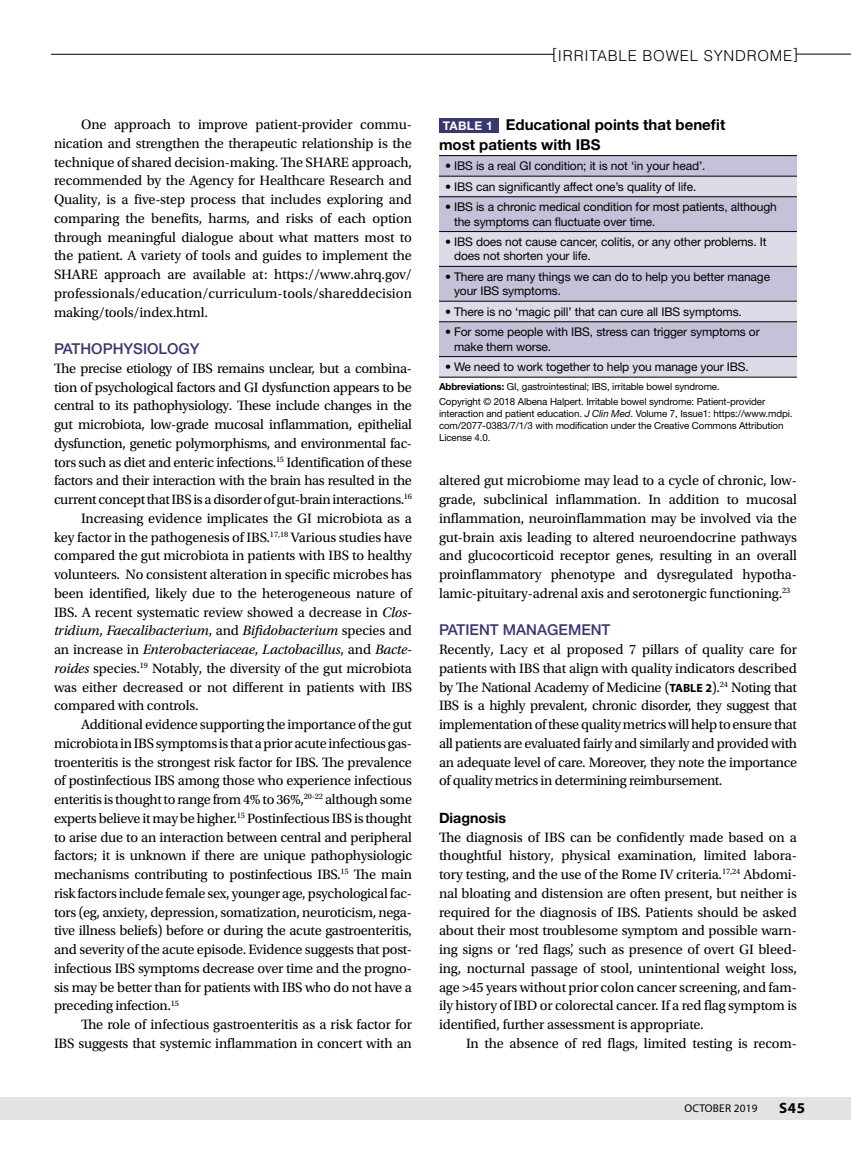
<style>
.page{position:relative;width:851px;height:1161px;background:#fff}
.page>*{position:absolute;margin:0;border:0;box-sizing:border-box;transform-origin:0 0}
.t1{font:700 15px/19.5px "Helvetica Neue LT Std";color:#000}
.t2{font:500 15px "Helvetica Neue LT Std";color:#383771}
.t3{font:300 15px "Helvetica LT Std";letter-spacing:.05em;color:#000}
.t4{font:700 15px "Myriad Pro";color:#000}
.t5{font:14.25px/18.8px "Utopia Std";letter-spacing:-.02em;color:#000;text-align:justify}
.t6{font:italic 14.25px "Utopia Std";letter-spacing:-.01em;color:#000}
.t7{font:700 14.25px "Helvetica Neue LT Std";color:#000}
.t8{font:12px/14.2px "Helvetica Neue LT Std";letter-spacing:-.01em;color:#000}
.t9{font:11.25px "Myriad Pro";letter-spacing:.02em;color:#000}
.t10{font:9.75px/12px "Helvetica Neue LT Std";letter-spacing:-.01em;color:#000}
.s1{font-style:italic}
.s2{font-style:normal}
.s3{font-size:12px;color:#fff}
.s4{font-weight:700}
.s5{font-family:"Myriad Pro";font-weight:700;font-size:12px}
</style>
<div class="page">
<div style="left:0;top:1097px;width:850px;height:23px;background:#e2e3e4"></div>
<hr style="left:51px;top:54px;width:503px;height:1px;background:#000">
<hr style="left:796px;top:54px;width:54px;height:1px;background:#000">
<div style="left:439px;top:118px;width:59px;height:15px;background:#383771"></div>
<svg style="left:439px;top:156px;width:357px;height:20px;background:#bebdd3"></svg>
<svg style="left:439px;top:177px;width:357px;height:200px;background:#cdccde"></svg>
<hr style="left:439px;top:155px;width:357px;height:1px;background:#000">
<hr style="left:439px;top:176px;width:357px;height:1px;background:#000">
<hr style="left:439px;top:196px;width:357px;height:1px;background:#000">
<hr style="left:439px;top:231px;width:357px;height:1px;background:#000">
<hr style="left:439px;top:266px;width:357px;height:1px;background:#000">
<hr style="left:439px;top:301px;width:357px;height:1px;background:#000">
<hr style="left:439px;top:321px;width:357px;height:1px;background:#000">
<hr style="left:439px;top:356px;width:357px;height:1px;background:#000">
<hr style="left:439px;top:377px;width:357px;height:1px;background:#000">
<p class="t5" style="left:54px;top:115px;width:359px;text-indent:27px">One approach to improve patient-provider commu&shy;nication and strengthen the therapeutic relationship is the technique of shared decision-making. The SHARE approach, recommended by the Agency for Healthcare Research and Quality, is a five-step process that includes exploring and comparing the benefits, harms, and risks of each option through meaningful dialogue about what matters most to the patient. A variety of tools and guides to implement the SHARE approach are available at: https://www.ahrq.gov/ professionals/education/curriculum-tools/shareddecision making/tools/index.html.</p>
<p class="t2" style="left:54px;top:340px;width:147px">PATHOPHYSIOLOGY</p>
<p class="t5" style="left:54px;top:359px;width:359px">The precise etiology of IBS remains unclear, but a combina-</p>
<p class="t5" style="left:54px;top:378px;width:359px">tion of psychological factors and GI dysfunction appears to be</p>
<p class="t5" style="left:54px;top:397px;width:359px">central to its pathophysiology. These include changes in the</p>
<p class="t5" style="left:54px;top:415px;width:359px">gut microbiota, low-grade mucosal inflammation, epithelial</p>
<p class="t5" style="left:54px;top:434px;width:359px">dysfunction, genetic polymorphisms, and environmental fac-</p>
<p class="t5" style="left:54px;top:453px;width:359px">tors such as diet and enteric infections.<sup>15</sup> Identification of these</p>
<p class="t5" style="left:54px;top:472px;width:359px">factors and their interaction with the brain has resulted in the</p>
<p class="t5" style="left:54px;top:490px;width:359px">current concept that IBS is a disorder of gut-brain interactions.<sup>16</sup></p>
<p class="t5" style="left:81px;top:509px;width:332px">Increasing evidence implicates the GI microbiota as a</p>
<p class="t5" style="left:54px;top:528px;width:359px">key factor in the pathogenesis of IBS.<sup>17,18</sup> Various studies have</p>
<p class="t5" style="left:54px;top:547px;width:359px">compared the gut microbiota in patients with IBS to healthy</p>
<p class="t5" style="left:54px;top:565px;width:359px">volunteers. No consistent alteration in specific microbes has</p>
<p class="t5" style="left:54px;top:584px;width:359px">been identified, likely due to the heterogeneous nature of</p>
<p class="t5" style="left:54px;top:603px;width:359px">IBS. A recent systematic review showed a decrease in <span class="s1">Clos-</span></p>
<p class="t6" style="left:54px;top:623px;width:359px">tridium<span class="s2">,</span> Faecalibacterium<span class="s2">, and</span> Bifidobacterium <span class="s2">species and</span></p>
<p class="t6" style="left:54px;top:642px;width:359px"><span class="s2">an increase in</span> Enterobacteriaceae<span class="s2">,</span> Lactobacillus<span class="s2">, and</span> Bacte-</p>
<p class="t5" style="left:54px;top:659px;width:359px"><span class="s1">roides</span> species.<sup>19</sup> Notably, the diversity of the gut microbiota</p>
<p class="t5" style="left:54px;top:678px;width:359px">was either decreased or not different in patients with IBS</p>
<p class="t5" style="left:54px;top:697px;width:146px">compared with controls.</p>
<p class="t5" style="left:81px;top:715px;width:332px">Additional evidence supporting the importance of the gut</p>
<p class="t5" style="left:54px;top:734px;width:359px">microbiota in IBS symptoms is that a prior acute infectious gas-</p>
<p class="t5" style="left:54px;top:753px;width:359px">troenteritis is the strongest risk factor for IBS. The prevalence</p>
<p class="t5" style="left:54px;top:772px;width:359px">of postinfectious IBS among those who experience infectious</p>
<p class="t5" style="left:54px;top:790px;width:359px">enteritis is thought to range from 4% to 36%,<sup>20-22</sup> although some</p>
<p class="t5" style="left:54px;top:809px;width:359px">experts believe it may be higher.<sup>15</sup> Postinfectious IBS is thought</p>
<p class="t5" style="left:54px;top:828px;width:359px">to arise due to an interaction between central and peripheral</p>
<p class="t5" style="left:54px;top:847px;width:359px">factors; it is unknown if there are unique pathophysiologic</p>
<p class="t5" style="left:54px;top:865px;width:359px">mechanisms contributing to postinfectious IBS.<sup>15</sup> The main</p>
<p class="t5" style="left:54px;top:884px;width:359px">risk factors include female sex, younger age, psychological fac-</p>
<p class="t5" style="left:54px;top:903px;width:359px">tors (eg, anxiety, depression, somatization, neuroticism, nega-</p>
<p class="t5" style="left:54px;top:922px;width:359px">tive illness beliefs) before or during the acute gastroenteritis,</p>
<p class="t5" style="left:54px;top:940px;width:359px">and severity of the acute episode. Evidence suggests that post-</p>
<p class="t5" style="left:54px;top:959px;width:359px">infectious IBS symptoms decrease over time and the progno-</p>
<p class="t5" style="left:54px;top:978px;width:359px">sis may be better than for patients with IBS who do not have a</p>
<p class="t5" style="left:54px;top:997px;width:126px">preceding infection.<sup>15</sup></p>
<p class="t5" style="left:81px;top:1015px;width:332px">The role of infectious gastroenteritis as a risk factor for</p>
<p class="t5" style="left:54px;top:1034px;width:359px">IBS suggests that systemic inflammation in concert with an</p>
<p class="t3" style="left:552px;top:46px;width:247px">[IRRITABLE BOWEL SYNDROME]</p>
<p class="t1" style="left:439px;top:115px;width:288px"><span class="s3">TABLE 1</span> Educational points that benefit most patients with IBS</p>
<p class="t8" style="left:445px;top:159px;width:262px">• IBS is a real GI condition; it is not ‘in your head’.</p>
<p class="t8" style="left:445px;top:179px;width:253px">• IBS can significantly affect one’s quality of life.</p>
<p class="t8" style="left:454px;top:200px;width:324px;text-indent:-9px">• IBS is a chronic medical condition for most patients, although the symptoms can fluctuate over time.</p>
<p class="t8" style="left:454px;top:235px;width:314px;text-indent:-9px">• IBS does not cause cancer, colitis, or any other problems. It does not shorten your life.</p>
<p class="t8" style="left:454px;top:269px;width:317px;text-indent:-9px">• There are many things we can do to help you better manage your IBS symptoms.</p>
<p class="t8" style="left:445px;top:304px;width:298px">• There is no ‘magic pill’ that can cure all IBS symptoms.</p>
<p class="t8" style="left:454px;top:325px;width:307px;text-indent:-9px">• For some people with IBS, stress can trigger symptoms or make them worse.</p>
<p class="t8" style="left:445px;top:360px;width:305px">• We need to work together to help you manage your IBS.</p>
<p class="t10" style="left:439px;top:379px;width:328px;line-height:15.3px"><span class="s4">Abbreviations:</span> GI, gastrointestinal; IBS, irritable bowel syndrome.<br>Copyright © 2018 Albena Halpert. Irritable bowel syndrome: Patient-provider</p>
<p class="t10" style="left:439px;top:408px;width:355px">interaction and patient education. <span class="s1">J Clin Med</span>. Volume 7, Issue1: https://www.mdpi. com/2077-0383/7/1/3 with modification under the Creative Commons Attribution<br>License 4.0.</p>
<p class="t5" style="left:439px;top:472px;width:359px">altered gut microbiome may lead to a cycle of chronic, low&shy;grade, subclinical inflammation. In addition to mucosal inflammation, neuroinflammation may be involved via the gut-brain axis leading to altered neuroendocrine pathways and glucocorticoid receptor genes, resulting in an overall proinflammatory phenotype and dysregulated hypotha&shy;lamic-pituitary-adrenal axis and serotonergic functioning.<sup>23</sup></p>
<p class="t2" style="left:439px;top:621px;width:173px">PATIENT MANAGEMENT</p>
<p class="t5" style="left:439px;top:640px;width:359px">Recently, Lacy et al proposed 7 pillars of quality care for patients with IBS that align with quality indicators described by The National Academy of Medicine (<span class="s5">TABLE 2</span>).<sup>24</sup> Noting that IBS is a highly prevalent, chronic disorder, they suggest that implementation of these quality metrics will help to ensure that all patients are evaluated fairly and similarly and provided with an adequate level of care. Moreover, they note the importance of quality metrics in determining reimbursement.</p>
<p class="t7" style="left:439px;top:809px;width:69px">Diagnosis</p>
<p class="t5" style="left:439px;top:828px;width:359px">The diagnosis of IBS can be confidently made based on a thoughtful history, physical examination, limited labora&shy;tory testing, and the use of the Rome IV criteria.<sup>17,24</sup> Abdomi&shy;nal bloating and distension are often present, but neither is required for the diagnosis of IBS. Patients should be asked about their most troublesome symptom and possible warn&shy;ing signs or ‘red flags’, such as presence of overt GI bleed&shy;ing, nocturnal passage of stool, unintentional weight loss, age &gt;45 years without prior colon cancer screening, and fam&shy;ily history of IBD or colorectal cancer. If a red flag symptom is identified, further assessment is appropriate.</p>
<p class="t5" style="left:466px;top:1034px;width:332px">In the absence of red flags, limited testing is recom-</p>
<p class="t9" style="left:684px;top:1101px;width:75px">OCTOBER 2019</p>
<p class="t4" style="left:779px;top:1099px;width:27px">S45</p>
</div>
